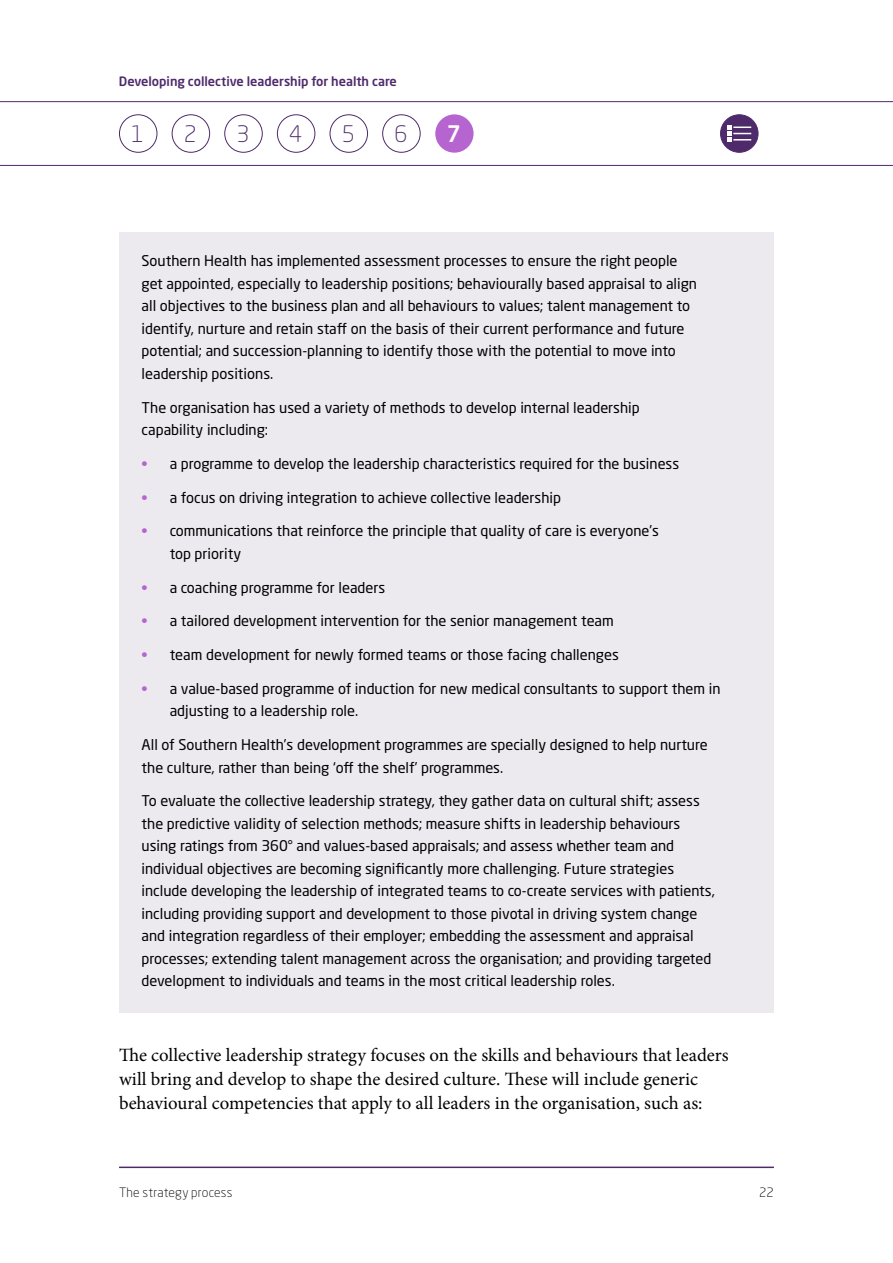
<style>
.page{position:relative;width:893px;height:1263px;background:#fff}
.page>*{position:absolute;margin:0;border:0;box-sizing:border-box;transform-origin:0 0}
.t1{font:300 22.5px "Neo Sans Std";color:#4e2a6b}
.t2{font:500 22.5px "Neo Sans Std";color:#fffef6}
.Body{font:18.75px/24px "Minion Pro";color:#000}
.Box_body{font:14.7px/22.5px "Neo Sans Std";color:#000}
.t3{font:500 12.75px "Neo Sans Std";color:#4e2a6b}
.t4{font:300 12.75px "Neo Sans Std";letter-spacing:.015em;color:#000}
.s1{font-weight:500;color:#b665d0}
</style>
<div class="page">
<hr style="left:0;top:165px;width:893px;height:1px;background:#4e2a6b">
<hr style="left:0;top:101px;width:893px;height:1px;background:#4e2a6b">
<div style="left:720px;top:115px;width:38px;height:37px;background:#4e2a6b;border-radius:50%"></div>
<div style="left:720px;top:114px;width:38px;height:39px;border:1px solid #4e2a6b;border-radius:50%"></div>
<svg style="left:727px;top:125px;width:24px;height:17px"></svg>
<div style="left:330px;top:114px;width:38px;height:39px;border:1px solid #4e2a6b;border-radius:50%"></div>
<div style="left:382px;top:114px;width:39px;height:39px;border:1px solid #4e2a6b;border-radius:50%"></div>
<div style="left:435px;top:114px;width:39px;height:39px;background:#b665d0;border-radius:50%"></div>
<div style="left:119px;top:114px;width:38px;height:39px;border:1px solid #4e2a6b;border-radius:50%"></div>
<div style="left:172px;top:114px;width:38px;height:39px;border:1px solid #4e2a6b;border-radius:50%"></div>
<div style="left:224px;top:114px;width:39px;height:39px;border:1px solid #4e2a6b;border-radius:50%"></div>
<div style="left:277px;top:114px;width:38px;height:39px;border:1px solid #4e2a6b;border-radius:50%"></div>
<hr style="left:119px;top:1166px;width:655px;height:2px;background:#4e2a6b">
<div style="left:119px;top:233px;width:655px;height:780px;background:#ece9ef"></div>
<p class="t3" style="left:119px;top:74px;width:279px">Developing collective leadership for health care</p>
<h1 class="t1" style="left:131px;top:121px;width:15px">1</h1>
<h1 class="t1" style="left:184px;top:121px;width:15px">2</h1>
<h1 class="t1" style="left:237px;top:121px;width:15px">3</h1>
<h1 class="t1" style="left:289px;top:121px;width:15px">4</h1>
<h1 class="t1" style="left:342px;top:121px;width:15px">5</h1>
<h1 class="t1" style="left:394px;top:121px;width:15px">6</h1>
<h1 class="t2" style="left:447px;top:120px;width:16px">7</h1>
<p class="Box_body" style="left:142px;top:249px;width:557px">Southern Health has implemented assessment processes to ensure the right people get appointed, especially to leadership positions; behaviourally based appraisal to align all objectives to the business plan and all behaviours to values; talent management to identify, nurture and retain staff on the basis of their current performance and future potential; and succession-planning to identify those with the potential to move into leadership positions.</p>
<p class="Box_body" style="left:142px;top:396px;width:500px">The organisation has used a variety of methods to develop internal leadership capability including:</p>
<p class="Box_body" style="left:142px;top:452px;width:539px"><span class="s1">•</span> a programme to develop the leadership characteristics required for the business</p>
<p class="Box_body" style="left:142px;top:486px;width:421px"><span class="s1">•</span> a focus on driving integration to achieve collective leadership</p>
<p class="Box_body" style="left:170px;top:519px;width:491px;text-indent:-28px"><span class="s1">•</span> communications that reinforce the principle that quality of care is everyone’s top priority</p>
<p class="Box_body" style="left:142px;top:576px;width:245px"><span class="s1">•</span> a coaching programme for leaders</p>
<p class="Box_body" style="left:142px;top:609px;width:474px"><span class="s1">•</span> a tailored development intervention for the senior management team</p>
<p class="Box_body" style="left:142px;top:643px;width:479px"><span class="s1">•</span> team development for newly formed teams or those facing challenges</p>
<p class="Box_body" style="left:170px;top:677px;width:552px;text-indent:-28px"><span class="s1">•</span> a value-based programme of induction for new medical consultants to support them in adjusting to a leadership role.</p>
<p class="Box_body" style="left:142px;top:733px;width:568px">All of Southern Health’s development programmes are specially designed to help nurture the culture, rather than being ‘off the shelf’ programmes.</p>
<p class="Box_body" style="left:142px;top:789px;width:575px">To evaluate the collective leadership strategy, they gather data on cultural shift; assess the predictive validity of selection methods; measure shifts in leadership behaviours using ratings from 360° and values-based appraisals; and assess whether team and individual objectives are becoming significantly more challenging. Future strategies include developing the leadership of integrated teams to co-create services with patients, including providing support and development to those pivotal in driving system change and integration regardless of their employer; embedding the assessment and appraisal processes; extending talent management across the organisation; and providing targeted development to individuals and teams in the most critical leadership roles.</p>
<p class="Body" style="left:119px;top:1043px;width:611px">The collective leadership strategy focuses on the skills and behaviours that leaders will bring and develop to shape the desired culture. These will include generic behavioural competencies that apply to all leaders in the organisation, such as:</p>
<p class="t4" style="left:119px;top:1185px;width:115px">The strategy process</p>
<p class="t4" style="left:759px;top:1185px;width:16px">22</p>
</div>
